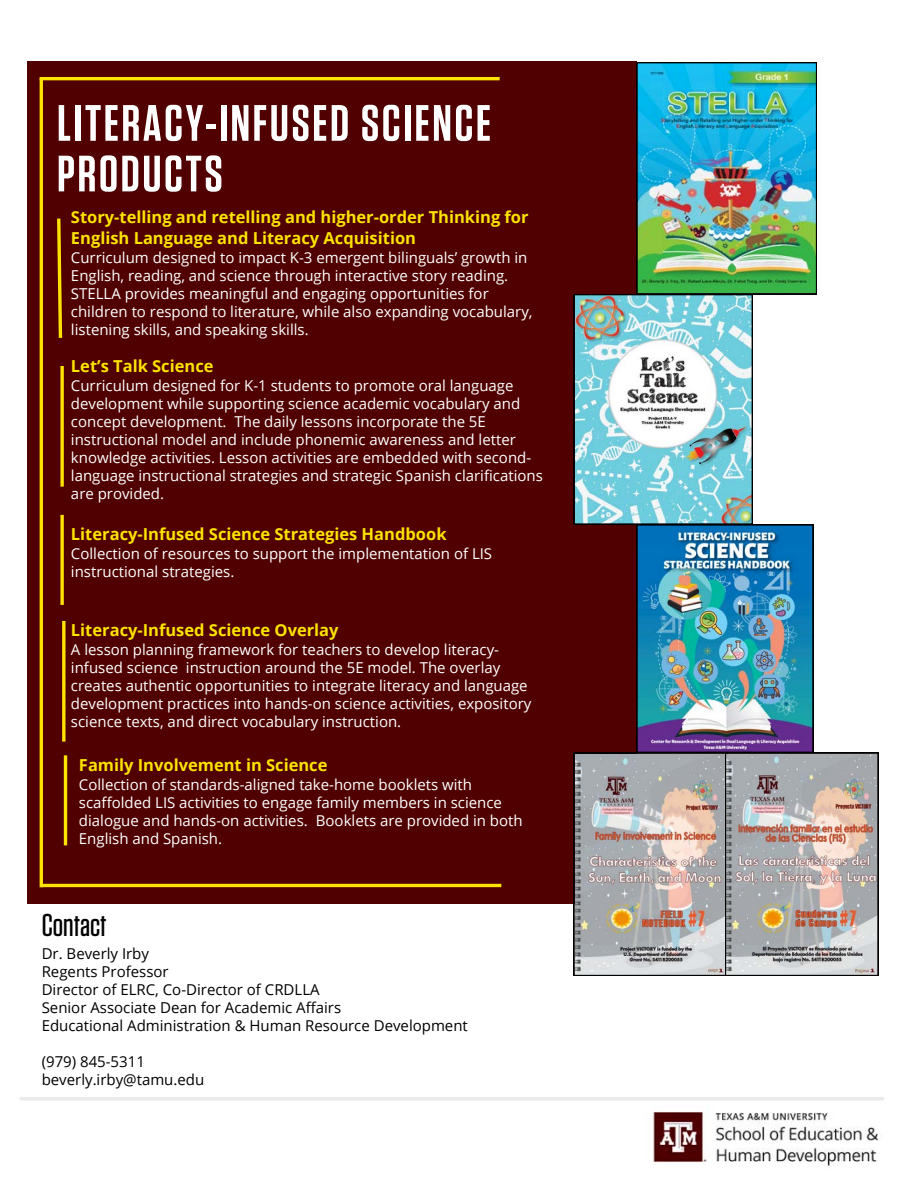
<style>
.page{position:relative;width:918px;height:1188px;background:#fff}
.page>*{position:absolute;margin:0;border:0;box-sizing:border-box;transform-origin:0 0}
.t1{font:600 51px/50.7px "Tungsten";letter-spacing:.05em;color:#fff}
.t2{font:500 31.5px "Tungsten";color:#000}
.t3{font:700 16.5px/20.2px "Open Sans";color:#fce300}
.t4{font:15px/18px "Open Sans";color:#fff}
.t5{font:15px "Open Sans";color:#000}
</style>
<div class="page">
<div style="left:27px;top:61px;width:610px;height:843px;background:#500000"></div>
<hr style="left:40px;top:77px;width:460px;height:3px;background:#fce300">
<hr style="left:41px;top:884px;width:460px;height:3px;background:#fce300">
<hr style="left:40px;top:79px;width:3px;height:808px;background:#fce300">
<svg style="left:57px;top:218px;width:6px;height:120px"></svg>
<hr style="left:20px;top:1097px;width:864px;height:3px;background:#eaeaea">
<svg style="left:60px;top:366px;width:4px;height:121px"></svg>
<svg style="left:60px;top:515px;width:4px;height:90px"></svg>
<img style="left:652px;top:1111px;width:227px;height:57px">
<svg style="left:62px;top:621px;width:4px;height:121px"></svg>
<hr style="left:64px;top:755px;width:3px;height:90px;background:#fce300">
<img style="left:574px;top:62px;width:304px;height:913px">
<p class="t1" style="left:57px;top:97px;width:435px">LITERACY-INFUSED SCIENCE<br>PRODUCTS</p>
<p class="t3" style="left:71px;top:207px;width:459px">Story-telling and retelling and higher-order Thinking for<br>English Language and Literacy Acquisition</p>
<p class="t4" style="left:71px;top:248px;width:463px">Curriculum designed to impact K-3 emergent bilinguals’ growth in English, reading, and science through interactive story reading.<br>STELLA provides meaningful and engaging opportunities for children to respond to literature, while also expanding vocabulary, listening skills, and speaking skills.</p>
<p class="t3" style="left:71px;top:355px;width:144px">Let’s Talk Science</p>
<p class="t4" style="left:71px;top:376px;width:473px">Curriculum designed for K-1 students to promote oral language development while supporting science academic vocabulary and concept development. The daily lessons incorporate the 5E instructional model and include phonemic awareness and letter knowledge activities. Lesson activities are embedded with second&shy;language instructional strategies and strategic Spanish clarifications are provided.</p>
<p class="t3" style="left:71px;top:523px;width:377px">Literacy-Infused Science Strategies Handbook</p>
<p class="t4" style="left:71px;top:544px;width:423px">Collection of resources to support the implementation of LIS instructional strategies.</p>
<p class="t3" style="left:71px;top:619px;width:269px">Literacy-Infused Science Overlay</p>
<p class="t4" style="left:71px;top:640px;width:462px">A lesson planning framework for teachers to develop literacy&shy;infused science instruction around the 5E model. The overlay creates authentic opportunities to integrate literacy and language development practices into hands-on science activities, expository science texts, and direct vocabulary instruction.</p>
<p class="t3" style="left:79px;top:754px;width:250px">Family Involvement in Science</p>
<p class="t4" style="left:79px;top:775px;width:445px">Collection of standards-aligned take-home booklets with scaffolded LIS activities to engage family members in science dialogue and hands-on activities. Booklets are provided in both English and Spanish.</p>
<p class="t2" style="left:42px;top:906px;width:66px">Contact</p>
<p class="t5" style="left:42px;top:943px;width:109px">Dr. Beverly Irby</p>
<p class="t5" style="left:42px;top:961px;width:128px">Regents Professor</p>
<p class="t5" style="left:42px;top:979px;width:279px">Director of ELRC, Co-Director of CRDLLA</p>
<p class="t5" style="left:42px;top:997px;width:301px">Senior Associate Dean for Academic Affairs</p>
<p class="t5" style="left:42px;top:1015px;width:428px">Educational Administration &amp; Human Resource Development</p>
<p class="t5" style="left:42px;top:1051px;width:105px">(979) 845-5311</p>
<p class="t5" style="left:42px;top:1069px;width:164px">beverly.irby@tamu.edu</p>
</div>
